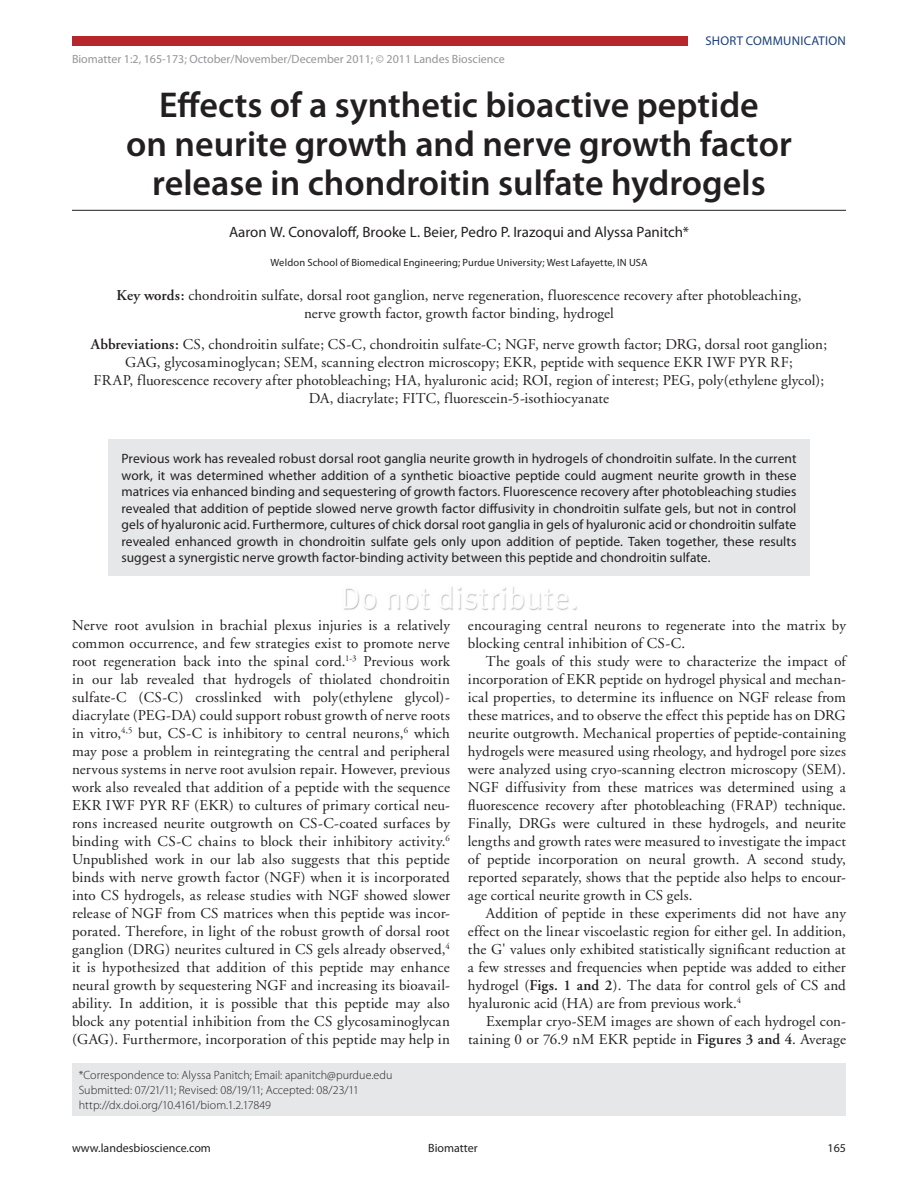
<style>
.page{position:relative;width:918px;height:1188px;background:#fff}
.page>*{position:absolute;margin:0;border:0;box-sizing:border-box;transform-origin:0 0}
.t1{font:600 36px/39px "Myriad Pro";color:#231f20;text-align:center}
.t2{font:15px/18px "Adobe Garamond";letter-spacing:.005em;color:#231f20;text-align:justify}
.t3{font:15px "Myriad Pro";color:#231f20}
.t4{font:13.5px/16.5px "Myriad Pro";letter-spacing:.005em;color:#231f20;text-align:justify}
.t5{font:12.75px "Myriad Pro";letter-spacing:.02em;color:#193f7c}
.t6{font:300 12px/15px "Myriad Pro";color:#231f20}
.t7{font:12px "Myriad Pro";color:#939598}
.t8{font:12px "Myriad Pro";color:#231f20}
.t9{font:10.5px "Myriad Pro";letter-spacing:.015em;color:#231f20}
.s1{font-weight:600}
</style>
<div class="page">
<div style="left:72px;top:36px;width:616px;height:10px;background:#b7262b"></div>
<div style="left:72px;top:1063px;width:774px;height:53px;background:#e6e7e9"></div>
<div style="left:108px;top:439px;width:702px;height:137px;background:#e6e7e9"></div>
<hr style="left:72px;top:210px;width:774px;height:1px;background:#231f20">
<p class="t7" style="left:72px;top:52px;width:434px">Biomatter 1:2, 165-173; October/November/December 2011; © 2011 Landes Bioscience</p>
<p class="t5" style="left:705px;top:33px;width:133px">Short Communication</p>
<h1 class="t1" style="left:126px;top:85px;width:667px">Effects of a synthetic bioactive peptide<br>on neurite growth and nerve growth factor release in chondroitin sulfate hydrogels</h1>
<p class="t3" style="left:229px;top:223px;width:461px">Aaron W. Conovaloff, Brooke L. Beier, Pedro P. Irazoqui and Alyssa Panitch*</p>
<p class="t9" style="left:271px;top:256px;width:378px">Weldon School of Biomedical Engineering; Purdue University; West Lafayette, IN USA</p>
<p class="t2" style="left:117px;top:287px;width:686px;text-align:center"><span class="s1">Key words:</span> chondroitin sulfate, dorsal root ganglion, nerve regeneration, fluorescence recovery after photobleaching, nerve growth factor, growth factor binding, hydrogel</p>
<p class="t2" style="left:91px;top:336px;width:738px;text-align:center"><span class="s1">Abbreviations:</span> CS, chondroitin sulfate; CS-C, chondroitin sulfate-C; NGF, nerve growth factor; DRG, dorsal root ganglion; GAG, glycosaminoglycan; SEM, scanning electron microscopy; EKR, peptide with sequence EKR IWF PYR RF;<br>FRAP, fluorescence recovery after photobleaching; HA, hyaluronic acid; ROI, region of interest; PEG, poly(ethylene glycol); DA, diacrylate; FITC, fluorescein-5-isothiocyanate</p>
<p class="t4" style="left:122px;top:450px;width:677px">Previous work has revealed robust dorsal root ganglia neurite growth in hydrogels of chondroitin sulfate. In the current work, it was determined whether addition of a synthetic bioactive peptide could augment neurite growth in these matrices via enhanced binding and sequestering of growth factors. Fluorescence recovery after photobleaching studies revealed that addition of peptide slowed nerve growth factor diffusivity in chondroitin sulfate gels, but not in control gels of hyaluronic acid. Furthermore, cultures of chick dorsal root ganglia in gels of hyaluronic acid or chondroitin sulfate revealed enhanced growth in chondroitin sulfate gels only upon addition of peptide. Taken together, these results suggest a synergistic nerve growth factor-binding activity between this peptide and chondroitin sulfate.</p>
<p class="t2" style="left:72px;top:617px;width:380px">Nerve root avulsion in brachial plexus injuries is a relatively common occurrence, and few strategies exist to promote nerve root regeneration back into the spinal cord.<sup>1-3</sup> Previous work in our lab revealed that hydrogels of thiolated chondroitin sulfate‑C (CS‑C) crosslinked with poly(ethylene glycol)- diacrylate (PEG-DA) could support robust growth of nerve roots in vitro,<sup>4,5</sup> but, CS-C is inhibitory to central neurons,<sup>6</sup> which may pose a problem in reintegrating the central and peripheral nervous systems in nerve root avulsion repair. However, previous work also revealed that addition of a peptide with the sequence EKR IWF PYR RF (EKR) to cultures of primary cortical neu&shy;rons increased neurite outgrowth on CS-C-coated surfaces by binding with CS-C chains to block their inhibitory activity.<sup>6<br></sup>Unpublished work in our lab also suggests that this peptide binds with nerve growth factor (NGF) when it is incorporated into CS hydrogels, as release studies with NGF showed slower release of NGF from CS matrices when this peptide was incor&shy;porated. Therefore, in light of the robust growth of dorsal root ganglion (DRG) neurites cultured in CS gels already observed,<sup>4 </sup>it is hypothesized that addition of this peptide may enhance neural growth by sequestering NGF and increasing its bioavail&shy;ability. In addition, it is possible that this peptide may also block any potential inhibition from the CS glycosaminoglycan (GAG). Furthermore, incorporation of this peptide may help in</p>
<p class="t6" style="left:79px;top:1068px;width:315px">*Correspondence to: Alyssa Panitch; Email: apanitch@purdue.edu<br>Submitted: 07/21/11; Revised: 08/19/11; Accepted: 08/23/11 http://dx.doi.org/10.4161/biom.1.2.17849</p>
<p class="t2" style="left:468px;top:617px;width:379px">encouraging central neurons to regenerate into the matrix by blocking central inhibition of CS-C.</p>
<p class="t2" style="left:468px;top:653px;width:379px;text-indent:18px">The goals of this study were to characterize the impact of incorporation of EKR peptide on hydrogel physical and mechan&shy;ical properties, to determine its influence on NGF release from these matrices, and to observe the effect this peptide has on DRG neurite outgrowth. Mechanical properties of peptide-containing hydrogels were measured using rheology, and hydrogel pore sizes were analyzed using cryo-scanning electron microscopy (SEM).<br>NGF diffusivity from these matrices was determined using a fluorescence recovery after photobleaching (FRAP) technique.<br>Finally, DRGs were cultured in these hydrogels, and neurite lengths and growth rates were measured to investigate the impact of peptide incorporation on neural growth. A second study, reported separately, shows that the peptide also helps to encour&shy;age cortical neurite growth in CS gels.</p>
<p class="t2" style="left:468px;top:905px;width:379px;text-indent:18px">Addition of peptide in these experiments did not have any effect on the linear viscoelastic region for either gel. In addition, the G' values only exhibited statistically significant reduction at a few stresses and frequencies when peptide was added to either hydrogel (<span class="s1">Figs. 1 and 2</span>). The data for control gels of CS and hyaluronic acid (HA) are from previous work.<sup>4</sup></p>
<p class="t2" style="left:468px;top:1013px;width:379px;text-align:right">Exemplar cryo-SEM images are shown of each hydrogel con&shy;taining 0 or 76.9 nM EKR peptide in <span class="s1">Figures 3 and 4</span>. Average</p>
<p class="t8" style="left:72px;top:1141px;width:140px">www.landesbioscience.com</p>
<p class="t8" style="left:428px;top:1141px;width:51px">Biomatter</p>
<p class="t8" style="left:828px;top:1141px;width:20px">165</p>
</div>
